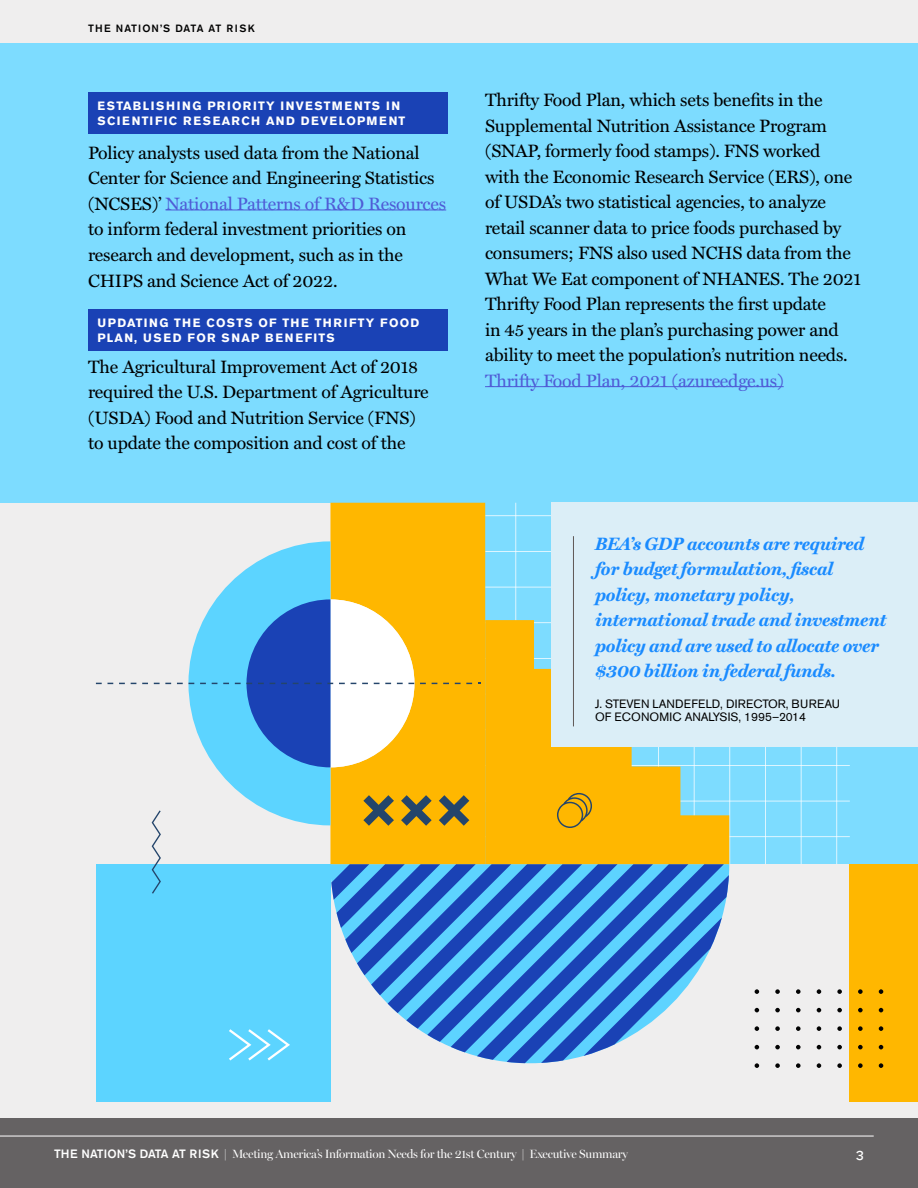
<style>
.page{position:relative;width:918px;height:1188px;background:#efeeee}
.page>*{position:absolute;margin:0;border:0;box-sizing:border-box;transform-origin:0 0}
.t1{font:18px/25.5px "Miller Text";letter-spacing:-.01em;color:#000}
.t2{font:italic 700 18px/25.5px "Miller Text";letter-spacing:-.01em;color:#1a8bff}
.t3{font:18px "Miller Text";letter-spacing:-.01em;color:#4f5cd6}
.t4{font:13.5px "Knockout 32 Junior Cruisewt";color:#fff}
.t5{font:12px "Miller Banner";letter-spacing:-.025em;color:#fff}
.t6{font:12px/15px "Akzidenz Grotesk Pro Bold UFC";letter-spacing:.12em;color:#fff}
.t7{font:12px/13.5px "Akzidenz Grotesk Pro Regular UFC";letter-spacing:.01em;color:#000}
.t8{font:12px/15px "Akzidenz Grotesk Pro Bold UFC";letter-spacing:.1em;color:#fff}
.t9{font:10.5px "Akzidenz Grotesk Pro Md UFC";letter-spacing:.1em;color:#000}
.s1{color:#4f5cd6}
.s2{font-family:"Akzidenz Grotesk Pro Md UFC"}
</style>
<div class="page">
<div style="left:0;top:43px;width:918px;height:460px;background:#7ddcff"></div>
<hr style="left:166px;top:210px;width:280px;height:1px;background:#4f5cd6">
<div style="left:88px;top:92px;width:359px;height:41px;background:#1a42b5"></div>
<div style="left:88px;top:309px;width:359px;height:42px;background:#1a42b5"></div>
<hr style="left:485px;top:386px;width:299px;height:1px;background:#4f5cd6">
<div style="left:0;top:1118px;width:918px;height:70px;background:#656263"></div>
<div style="left:485px;top:503px;width:433px;height:361px;background:#7ddcff"></div>
<svg style="left:485px;top:503px;width:365px;height:361px"></svg>
<div style="left:850px;top:864px;width:68px;height:237px;background:#ffb700"></div>
<div style="left:96px;top:864px;width:234px;height:237px;background:#5cd4ff"></div>
<svg style="left:331px;top:864px;width:398px;height:199px"></svg>
<div style="left:330px;top:503px;width:155px;height:361px;background:#ffb700"></div>
<svg style="left:485px;top:620px;width:244px;height:244px;background:#ecbc26"></svg>
<svg style="left:557px;top:793px;width:35px;height:35px"></svg>
<svg style="left:879px;top:1063px;width:4px;height:5px"></svg>
<svg style="left:858px;top:1063px;width:5px;height:5px"></svg>
<svg style="left:837px;top:1063px;width:5px;height:5px"></svg>
<svg style="left:817px;top:1063px;width:4px;height:5px"></svg>
<svg style="left:796px;top:1063px;width:5px;height:5px"></svg>
<svg style="left:775px;top:1063px;width:5px;height:5px"></svg>
<svg style="left:755px;top:1063px;width:4px;height:5px"></svg>
<svg style="left:879px;top:1045px;width:4px;height:4px"></svg>
<svg style="left:858px;top:1045px;width:5px;height:4px"></svg>
<svg style="left:837px;top:1045px;width:5px;height:4px"></svg>
<svg style="left:817px;top:1045px;width:4px;height:4px"></svg>
<svg style="left:796px;top:1045px;width:5px;height:4px"></svg>
<svg style="left:775px;top:1045px;width:5px;height:4px"></svg>
<svg style="left:755px;top:1045px;width:4px;height:4px"></svg>
<svg style="left:879px;top:1026px;width:4px;height:5px"></svg>
<svg style="left:858px;top:1026px;width:5px;height:5px"></svg>
<svg style="left:837px;top:1026px;width:5px;height:5px"></svg>
<svg style="left:817px;top:1026px;width:4px;height:5px"></svg>
<svg style="left:796px;top:1026px;width:5px;height:5px"></svg>
<svg style="left:775px;top:1026px;width:5px;height:5px"></svg>
<svg style="left:755px;top:1026px;width:4px;height:5px"></svg>
<svg style="left:879px;top:1008px;width:4px;height:4px"></svg>
<svg style="left:858px;top:1008px;width:5px;height:4px"></svg>
<svg style="left:837px;top:1008px;width:5px;height:4px"></svg>
<svg style="left:817px;top:1008px;width:4px;height:4px"></svg>
<svg style="left:796px;top:1008px;width:5px;height:4px"></svg>
<svg style="left:775px;top:1008px;width:5px;height:4px"></svg>
<svg style="left:755px;top:1008px;width:4px;height:4px"></svg>
<svg style="left:879px;top:989px;width:4px;height:5px"></svg>
<svg style="left:858px;top:989px;width:5px;height:5px"></svg>
<svg style="left:837px;top:989px;width:5px;height:5px"></svg>
<svg style="left:817px;top:989px;width:4px;height:5px"></svg>
<svg style="left:796px;top:989px;width:5px;height:5px"></svg>
<svg style="left:775px;top:989px;width:5px;height:5px"></svg>
<svg style="left:755px;top:989px;width:4px;height:5px"></svg>
<svg style="left:152px;top:810px;width:9px;height:84px"></svg>
<svg style="left:229px;top:1029px;width:61px;height:31px"></svg>
<svg style="left:177px;top:541px;width:295px;height:285px;background:#b1bd9b"></svg>
<svg style="left:154px;top:683px;width:17px;height:1px"></svg>
<div style="left:552px;top:503px;width:366px;height:244px;background:#dbeef7"></div>
<hr style="left:573px;top:536px;width:1px;height:190px;background:#5f5755">
<hr style="left:0;top:1136px;width:874px;height:1px;background:#fff">
<p class="t9" style="left:88px;top:21px;width:168px">THE NATION’S DATA AT RISK</p>
<p class="t6" style="left:97px;top:98px;width:309px">ESTABLISHING PRIORITY INVESTMENTS IN<br>SCIENTIFIC RESEARCH AND DEVELOPMENT</p>
<p class="t1" style="left:88px;top:139px;width:360px">Policy analysts used data from the National Center for Science and Engineering Statistics (NCSES)’ <span class="s1">National Patterns of R&amp;D Resources </span>to inform federal investment priorities on research and development, such as in the CHIPS and Science Act of 2022.</p>
<p class="t8" style="left:97px;top:315px;width:323px">UPDATING THE COSTS OF THE THRIFTY FOOD<br>PLAN, USED FOR SNAP BENEFITS</p>
<p class="t1" style="left:88px;top:353px;width:342px">The Agricultural Improvement Act of 2018 required the U.S. Department of Agriculture (USDA) Food and Nutrition Service (FNS) to update the composition and cost of the</p>
<p class="t1" style="left:485px;top:86px;width:378px">Thrifty Food Plan, which sets benefits in the Supplemental Nutrition Assistance Program (SNAP, formerly food stamps). FNS worked<br>with the Economic Research Service (ERS), one of USDA’s two statistical agencies, to analyze retail scanner data to price foods purchased by consumers; FNS also used NCHS data from the What We Eat component of NHANES. The 2021<br>Thrifty Food Plan represents the first update<br>in 45 years in the plan’s purchasing power and ability to meet the population’s nutrition needs.</p>
<p class="t3" style="left:485px;top:366px;width:300px">Thrifty Food Plan, 2021 (azureedge.us)</p>
<p class="t2" style="left:595px;top:530px;width:293px">BEA’s GDP accounts are required for budget formulation, fiscal policy, monetary policy, international trade and investment policy and are used to allocate over $300 billion in federal funds.</p>
<p class="t7" style="left:595px;top:697px;width:246px">J. STEVEN LANDEFELD, DIRECTOR, BUREAU<br>OF ECONOMIC ANALYSIS, 1995–2014</p>
<p class="t5" style="left:54px;top:1147px;width:576px"><span class="s2">THE NATION’S DATA AT RISK</span> | Meeting America’s Information Needs for the 21st Century | Executive Summary</p>
<p class="t4" style="left:856px;top:1146px;width:10px">3</p>
</div>
